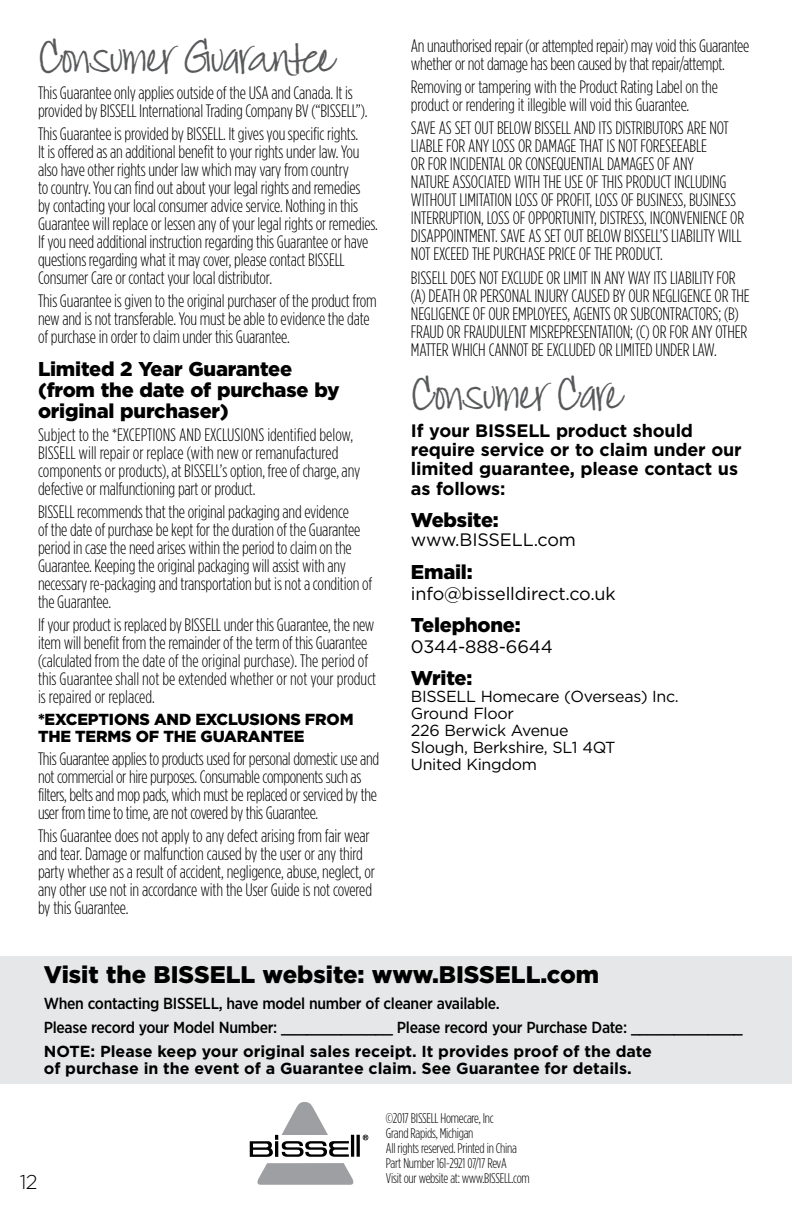
<style>
.page{position:relative;width:792px;height:1224px;background:#fff}
.page>*{position:absolute;margin:0;border:0;box-sizing:border-box;transform-origin:0 0}
.t1{font:48px "Jackie Sue BF";letter-spacing:-.03em;color:#58595b}
.t2{font:900 24px "Gotham";color:#000}
.t3{font:900 20px/21px "Gotham";letter-spacing:-.01em;color:#000}
.t4{font:300 20px "Gotham";color:#000}
.t5{font:300 18px/18px "Gotham Condensed";letter-spacing:-.01em;color:#000}
.t6{font:700 18px/19.4px "Gotham";letter-spacing:-.01em;color:#000}
.t7{font:18px "Gotham";letter-spacing:-.01em;color:#000}
.t8{font:500 16px/24.2px "Gotham Narrow";letter-spacing:-.02em;color:#000}
.t9{font:700 16px/17px "Gotham";color:#000}
.t10{font:16px/17px "Gotham";letter-spacing:-.02em;color:#000}
.t11{font:900 16px/17px "Gotham";letter-spacing:-.01em;color:#000}
.t12{font:300 14px/15px "Gotham Condensed";letter-spacing:-.02em;color:#000}
</style>
<div class="page">
<svg style="left:363px;top:1135px;width:5px;height:5px"></svg>
<hr style="left:351px;top:1135px;width:3px;height:22px;background:#000">
<hr style="left:357px;top:1135px;width:3px;height:22px;background:#000">
<svg style="left:257px;top:1163px;width:97px;height:22px;background:#a7a9ac"></svg>
<svg style="left:250px;top:1102px;width:99px;height:55px"></svg>
<div style="left:0;top:956px;width:792px;height:128px;background:#e6e7e8"></div>
<h1 class="t1" style="left:38px;top:28px;width:298px">Consumer Guarantee</h1>
<p class="t5" style="left:38px;top:83px;width:331px">This Guarantee only applies outside of the USA and Canada. It is provided by BISSELL International Trading Company BV (“BISSELL”).</p>
<p class="t5" style="left:38px;top:124px;width:342px">This Guarantee is provided by BISSELL. It gives you specific rights.<br>It is offered as an additional benefit to your rights under law. You also have other rights under law which may vary from country<br>to country. You can find out about your legal rights and remedies<br>by contacting your local consumer advice service. Nothing in this Guarantee will replace or lessen any of your legal rights or remedies.<br>If you need additional instruction regarding this Guarantee or have questions regarding what it may cover, please contact BISSELL Consumer Care or contact your local distributor.</p>
<p class="t5" style="left:38px;top:291px;width:340px">This Guarantee is given to the original purchaser of the product from new and is not transferable. You must be able to evidence the date of purchase in order to claim under this Guarantee.</p>
<p class="t3" style="left:38px;top:358px;width:303px">Limited 2 Year Guarantee (from the date of purchase by original purchaser)</p>
<p class="t5" style="left:38px;top:426px;width:324px">Subject to the *EXCEPTIONS AND EXCLUSIONS identified below, BISSELL will repair or replace (with new or remanufactured components or products), at BISSELL’s option, free of charge, any defective or malfunctioning part or product.</p>
<p class="t5" style="left:38px;top:503px;width:336px">BISSELL recommends that the original packaging and evidence<br>of the date of purchase be kept for the duration of the Guarantee period in case the need arises within the period to claim on the Guarantee. Keeping the original packaging will assist with any necessary re-packaging and transportation but is not a condition of the Guarantee.</p>
<p class="t5" style="left:38px;top:616px;width:340px">If your product is replaced by BISSELL under this Guarantee, the new item will benefit from the remainder of the term of this Guarantee (calculated from the date of the original purchase). The period of this Guarantee shall not be extended whether or not your product is repaired or replaced.</p>
<p class="t11" style="left:38px;top:711px;width:317px">*EXCEPTIONS AND EXCLUSIONS FROM<br>THE TERMS OF THE GUARANTEE</p>
<p class="t5" style="left:38px;top:750px;width:343px">This Guarantee applies to products used for personal domestic use and not commercial or hire purposes. Consumable components such as filters, belts and mop pads, which must be replaced or serviced by the user from time to time, are not covered by this Guarantee.</p>
<p class="t5" style="left:38px;top:827px;width:339px">This Guarantee does not apply to any defect arising from fair wear and tear. Damage or malfunction caused by the user or any third party whether as a result of accident, negligence, abuse, neglect, or any other use not in accordance with the User Guide is not covered by this Guarantee.</p>
<p class="t5" style="left:411px;top:37px;width:340px">An unauthorised repair (or attempted repair) may void this Guarantee whether or not damage has been caused by that repair/attempt.</p>
<p class="t5" style="left:411px;top:78px;width:309px">Removing or tampering with the Product Rating Label on the product or rendering it illegible will void this Guarantee.</p>
<p class="t5" style="left:411px;top:119px;width:335px">SAVE AS SET OUT BELOW BISSELL AND ITS DISTRIBUTORS ARE NOT LIABLE FOR ANY LOSS OR DAMAGE THAT IS NOT FORESEEABLE<br>OR FOR INCIDENTAL OR CONSEQUENTIAL DAMAGES OF ANY<br>NATURE ASSOCIATED WITH THE USE OF THIS PRODUCT INCLUDING WITHOUT LIMITATION LOSS OF PROFIT, LOSS OF BUSINESS, BUSINESS INTERRUPTION, LOSS OF OPPORTUNITY, DISTRESS, INCONVENIENCE OR DISAPPOINTMENT. SAVE AS SET OUT BELOW BISSELL’S LIABILITY WILL NOT EXCEED THE PURCHASE PRICE OF THE PRODUCT.</p>
<p class="t5" style="left:411px;top:268px;width:340px">BISSELL DOES NOT EXCLUDE OR LIMIT IN ANY WAY ITS LIABILITY FOR (A) DEATH OR PERSONAL INJURY CAUSED BY OUR NEGLIGENCE OR THE NEGLIGENCE OF OUR EMPLOYEES, AGENTS OR SUBCONTRACTORS; (B)<br>FRAUD OR FRAUDULENT MISREPRESENTATION; (C) OR FOR ANY OTHER MATTER WHICH CANNOT BE EXCLUDED OR LIMITED UNDER LAW.</p>
<h1 class="t1" style="left:411px;top:365px;width:212px">Consumer Care</h1>
<p class="t6" style="left:411px;top:421px;width:332px">If your BISSELL product should require service or to claim under our limited guarantee, please contact us as follows:</p>
<p class="t3" style="left:411px;top:509px;width:89px">Website:</p>
<p class="t7" style="left:411px;top:528px;width:167px">www.BISSELL.com</p>
<p class="t3" style="left:411px;top:561px;width:63px">Email:</p>
<p class="t7" style="left:411px;top:582px;width:206px">info@bisselldirect.co.uk</p>
<p class="t3" style="left:411px;top:614px;width:111px">Telephone:</p>
<p class="t7" style="left:411px;top:635px;width:143px">0344-888-6644</p>
<p class="t3" style="left:411px;top:667px;width:63px">Write:</p>
<p class="t10" style="left:411px;top:688px;width:269px">BISSELL Homecare (Overseas) Inc.<br>Ground Floor<br>226 Berwick Avenue<br>Slough, Berkshire, SL1 4QT<br>United Kingdom</p>
<h2 class="t2" style="left:44px;top:958px;width:557px">Visit the BISSELL website: www.BISSELL.com</h2>
<p class="t8" style="left:44px;top:991px;width:701px">When contacting BISSELL, have model number of cleaner available.<br>Please record your Model Number: _____________ Please record your Purchase Date: _____________</p>
<p class="t9" style="left:44px;top:1043px;width:610px">NOTE: Please keep your original sales receipt. It provides proof of the date of purchase in the event of a Guarantee claim. See Guarantee for details.</p>
<p class="t4" style="left:20px;top:1169px;width:19px">12</p>
<p class="t12" style="left:386px;top:1110px;width:145px">©2017 BISSELL Homecare, Inc<br>Grand Rapids, Michigan<br>All rights reserved. Printed in China<br>Part Number 161-2921 07/17 RevA<br>Visit our website at: www.BISSELL.com</p>
</div>
